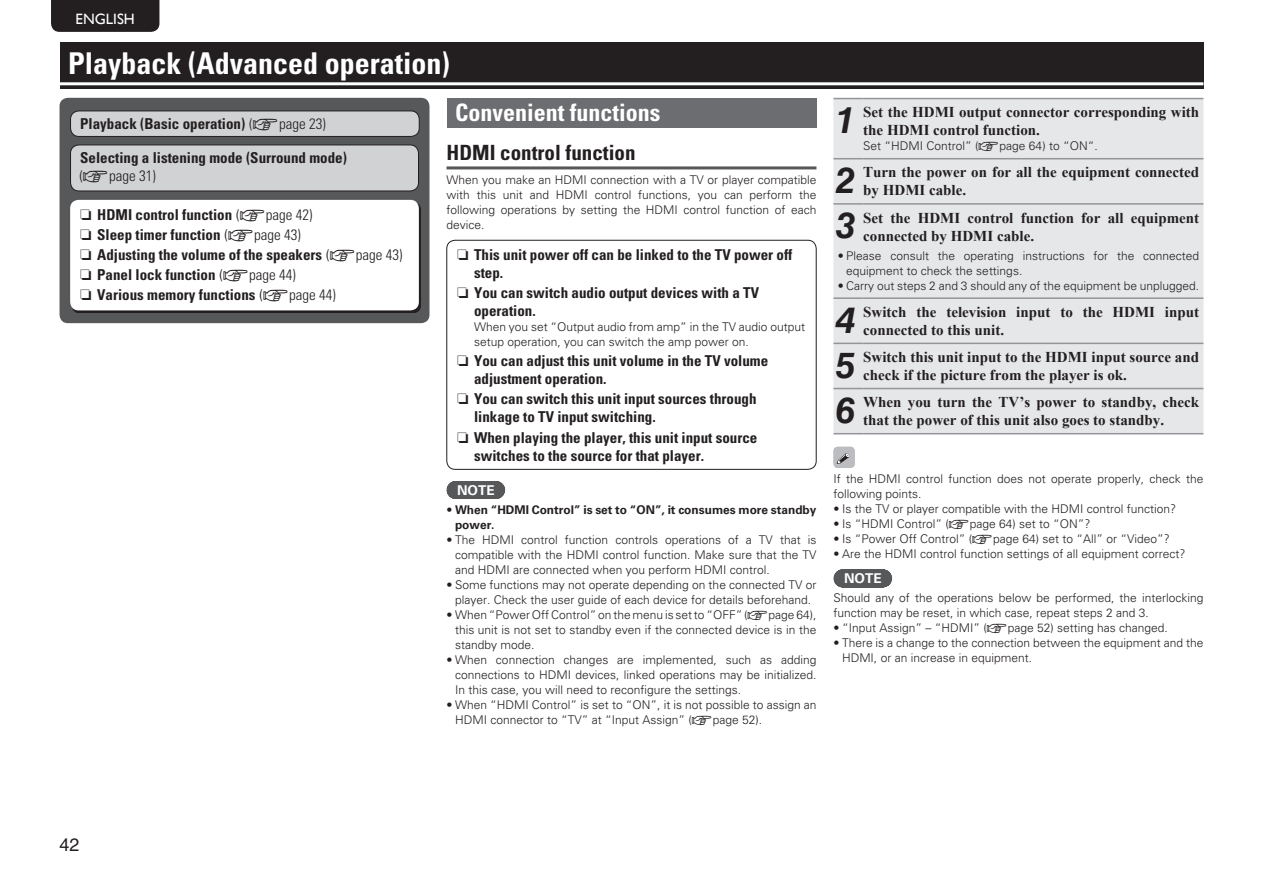
<style>
.page{position:relative;width:1263px;height:893px;background:#fff}
.page>*{position:absolute;margin:0;border:0;box-sizing:border-box;transform-origin:0 0}
.t1{font:italic 700 36px "Helvetica LT Std";color:#231f20}
.t2{font:700 condensed 30px "Univers LT Std";color:#fff}
.t3{font:700 condensed 24px "Univers LT Std";color:#fff}
.t4{font:700 condensed 21px "Univers LT Std";color:#231f20}
.t5{font:18px "Helvetica LT Std";color:#231f20}
.t6{font:700 condensed 15px/18px "Univers LT Std";color:#231f20}
.t7{font:700 15px/18px "Times New Roman";color:#231f20}
.t8{font:15px "Gill Sans";color:#fff}
.t9{font:700 13.5px "Univers LT Std";color:#fff}
.t10{font:300 12px/15px "Univers LT Std";color:#231f20}
.t11{font:700 12px/15px "Univers LT Std";color:#231f20}
.s1{font-weight:300;font-stretch:normal}
.s2{font-family:"Marks For Denon";font-weight:400;font-stretch:normal}
.s3{font-weight:300}
.s4{font-family:"Marks For Denon";font-weight:400}
</style>
<div class="page">
<div style="left:51px;top:0;width:108px;height:32px;background:#231f20"></div>
<div style="left:60px;top:98px;width:369px;height:225px;background:#57585a;border-radius:9px"></div>
<svg style="left:72px;top:203px;width:349px;height:110px"></svg>
<div style="left:70px;top:200px;width:349px;height:110px;background:#fff;border-radius:9px"></div>
<div style="left:71px;top:111px;width:348px;height:25px;background:#d1d2d4;border-radius:9px"></div>
<div style="left:70px;top:111px;width:350px;height:26px;border:1px solid #231f20;border-radius:9px"></div>
<div style="left:71px;top:145px;width:347px;height:46px;background:#d1d2d4;border-radius:9px"></div>
<div style="left:70px;top:145px;width:349px;height:46px;border:1px solid #231f20;border-radius:9px"></div>
<div style="left:60px;top:43px;width:1143px;height:46px;background:#231f20"></div>
<hr style="left:60px;top:82px;width:1143px;height:3px;background:#fff">
<hr style="left:446px;top:166px;width:370px;height:3px;background:#57585a">
<svg style="left:455px;top:481px;width:41px;height:18px"></svg>
<div style="left:446px;top:98px;width:370px;height:30px;background:#6c6d70"></div>
<div style="left:446px;top:240px;width:370px;height:230px;border:1px solid #231f20;border-radius:9px"></div>
<svg style="left:842px;top:569px;width:41px;height:18px"></svg>
<div style="left:833px;top:99px;width:370px;height:334px;background:#e6e7e9"></div>
<hr style="left:833px;top:98px;width:30px;height:1px;background:#939598">
<hr style="left:863px;top:98px;width:340px;height:1px;background:#939598">
<hr style="left:833px;top:158px;width:30px;height:1px;background:#939598">
<hr style="left:863px;top:158px;width:340px;height:1px;background:#939598">
<hr style="left:833px;top:203px;width:30px;height:2px;background:#939598">
<hr style="left:863px;top:203px;width:340px;height:2px;background:#939598">
<hr style="left:833px;top:297px;width:30px;height:2px;background:#939598">
<hr style="left:863px;top:297px;width:340px;height:2px;background:#939598">
<hr style="left:833px;top:343px;width:30px;height:1px;background:#939598">
<hr style="left:863px;top:343px;width:340px;height:1px;background:#939598">
<hr style="left:833px;top:388px;width:30px;height:1px;background:#939598">
<hr style="left:863px;top:388px;width:340px;height:1px;background:#939598">
<hr style="left:833px;top:433px;width:30px;height:1px;background:#939598">
<hr style="left:863px;top:433px;width:340px;height:1px;background:#939598">
<svg style="left:833px;top:447px;width:22px;height:21px"></svg>
<p class="t8" style="left:76px;top:10px;width:61px">ENGLISH</p>
<h2 class="t2" style="left:68px;top:45px;width:383px">Playback (Advanced operation)</h2>
<p class="t6" style="left:80px;top:115px;width:247px">Playback (Basic operation) <span class="s1">(</span><span class="s2">V</span><span class="s3">page 23)</span></p>
<p class="t6" style="left:79px;top:148px;width:270px">Selecting a listening mode (Surround mode) <span class="s1">(</span><span class="s2">V</span><span class="s3">page 31)</span></p>
<p class="t6" style="left:80px;top:204px;width:324px;line-height:20.1px"><span class="s2">N</span> HDMI control function <span class="s1">(</span><span class="s2">V</span><span class="s3">page 42)<br></span><span class="s2">N</span> Sleep timer function <span class="s1">(</span><span class="s2">V</span><span class="s3">page 43)<br></span><span class="s2">N</span> Adjusting the volume of the speakers <span class="s1">(</span><span class="s2">V</span><span class="s3">page 43)<br></span><span class="s2">N</span> Panel lock function <span class="s1">(</span><span class="s2">V</span><span class="s3">page 44)<br></span><span class="s2">N</span> Various memory functions <span class="s1">(</span><span class="s2">V</span><span class="s3">page 44)</span></p>
<h3 class="t3" style="left:455px;top:98px;width:207px">Convenient functions</h3>
<h3 class="t4" style="left:446px;top:140px;width:190px">HDMI control function</h3>
<p class="t10" style="left:446px;top:172px;width:371px;text-align:justify">When you make an HDMI connection with a TV or player compatible with this unit and HDMI control functions, you can perform the following operations by setting the HDMI control function of each device.</p>
<p class="t6" style="left:474px;top:246px;width:320px;text-indent:-17px"><span class="s2">N</span> This unit power off can be linked to the TV power off step.</p>
<p class="t6" style="left:474px;top:284px;width:286px;text-indent:-17px"><span class="s2">N</span> You can switch audio output devices with a TV operation.</p>
<p class="t10" style="left:474px;top:319px;width:332px">When you set “Output audio from amp” in the TV audio output setup operation, you can switch the amp power on.</p>
<p class="t6" style="left:474px;top:352px;width:296px;text-indent:-17px"><span class="s2">N</span> You can adjust this unit volume in the TV volume adjustment operation.</p>
<p class="t6" style="left:474px;top:390px;width:284px;text-indent:-17px"><span class="s2">N</span> You can switch this unit input sources through linkage to TV input switching.</p>
<p class="t6" style="left:474px;top:428px;width:285px;text-indent:-17px"><span class="s2">N</span> When playing the player, this unit input source switches to the source for that player.</p>
<p class="t9" style="left:457px;top:482px;width:39px">NOTE</p>
<p class="t11" style="left:455px;top:502px;width:363px;text-indent:-9px"><span class="s3">•</span> When “HDMI Control” is set to “ON”, it consumes more standby power.</p>
<p class="t10" style="left:455px;top:532px;width:363px;text-align:justify;text-indent:-9px">• The HDMI control function controls operations of a TV that is compatible with the HDMI control function. Make sure that the TV and HDMI are connected when you perform HDMI control.</p>
<p class="t10" style="left:446px;top:577px;width:371px;text-align:center">• Some functions may not operate depending on the connected TV or player. Check the user guide of each device for details beforehand.</p>
<p class="t10" style="left:455px;top:607px;width:363px;text-align:justify;text-indent:-9px">• When “Power Off Control” on the menu is set to “OFF” (<span class="s4">V</span>page 64), this unit is not set to standby even if the connected device is in the standby mode.</p>
<p class="t10" style="left:455px;top:652px;width:363px;text-align:justify;text-indent:-9px">• When connection changes are implemented, such as adding connections to HDMI devices, linked operations may be initialized.<br>In this case, you will need to reconfigure the settings.</p>
<p class="t10" style="left:455px;top:697px;width:363px;text-indent:-9px">• When “HDMI Control” is set to “ON”, it is not possible to assign an<br>HDMI connector to “TV” at “Input Assign” (<span class="s4">V</span>page 52).</p>
<h1 class="t1" style="left:836px;top:98px;width:22px">1</h1>
<p class="t7" style="left:863px;top:103px;width:337px">Set the HDMI output connector corresponding with the HDMI control function.</p>
<p class="t10" style="left:863px;top:138px;width:236px">Set “HDMI Control” (<span class="s4">V</span>page 64) to “ON“.</p>
<h1 class="t1" style="left:836px;top:158px;width:22px">2</h1>
<p class="t7" style="left:863px;top:163px;width:337px">Turn the power on for all the equipment connected by HDMI cable.</p>
<h1 class="t1" style="left:836px;top:204px;width:22px">3</h1>
<p class="t7" style="left:863px;top:208px;width:337px">Set the HDMI control function for all equipment connected by HDMI cable.</p>
<p class="t10" style="left:846px;top:248px;width:354px;text-indent:-9px">• Please consult the operating instructions for the connected equipment to check the settings.</p>
<p class="t10" style="left:838px;top:278px;width:363px">• Carry out steps 2 and 3 should any of the equipment be unplugged.</p>
<h1 class="t1" style="left:836px;top:298px;width:22px">4</h1>
<p class="t7" style="left:863px;top:302px;width:337px">Switch the television input to the HDMI input connected to this unit.</p>
<h1 class="t1" style="left:836px;top:343px;width:22px">5</h1>
<p class="t7" style="left:863px;top:348px;width:337px">Switch this unit input to the HDMI input source and check if the picture from the player is ok.</p>
<h1 class="t1" style="left:836px;top:388px;width:22px">6</h1>
<p class="t7" style="left:863px;top:393px;width:337px">When you turn the TV’s power to standby, check that the power of this unit also goes to standby.</p>
<p class="t10" style="left:833px;top:471px;width:371px">If the HDMI control function does not operate properly, check the following points.</p>
<p class="t10" style="left:833px;top:501px;width:344px">• Is the TV or player compatible with the HDMI control function?</p>
<p class="t10" style="left:833px;top:516px;width:258px">• Is “HDMI Control” (<span class="s4">V</span>page 64) set to “ON”?</p>
<p class="t10" style="left:833px;top:531px;width:338px">• Is “Power Off Control” (<span class="s4">V</span>page 64) set to “All” or “Video”?</p>
<p class="t10" style="left:833px;top:546px;width:353px">• Are the HDMI control function settings of all equipment correct?</p>
<p class="t9" style="left:844px;top:570px;width:39px">NOTE</p>
<p class="t10" style="left:833px;top:590px;width:371px">Should any of the operations below be performed, the interlocking function may be reset, in which case, repeat steps 2 and 3.</p>
<p class="t10" style="left:833px;top:620px;width:336px">• “Input Assign” – “HDMI” (<span class="s4">V</span>page 52) setting has changed.</p>
<p class="t10" style="left:842px;top:635px;width:363px;text-indent:-9px">• There is a change to the connection between the equipment and the<br>HDMI, or an increase in equipment.</p>
<h3 class="t5" style="left:60px;top:834px;width:22px">42</h3>
</div>
